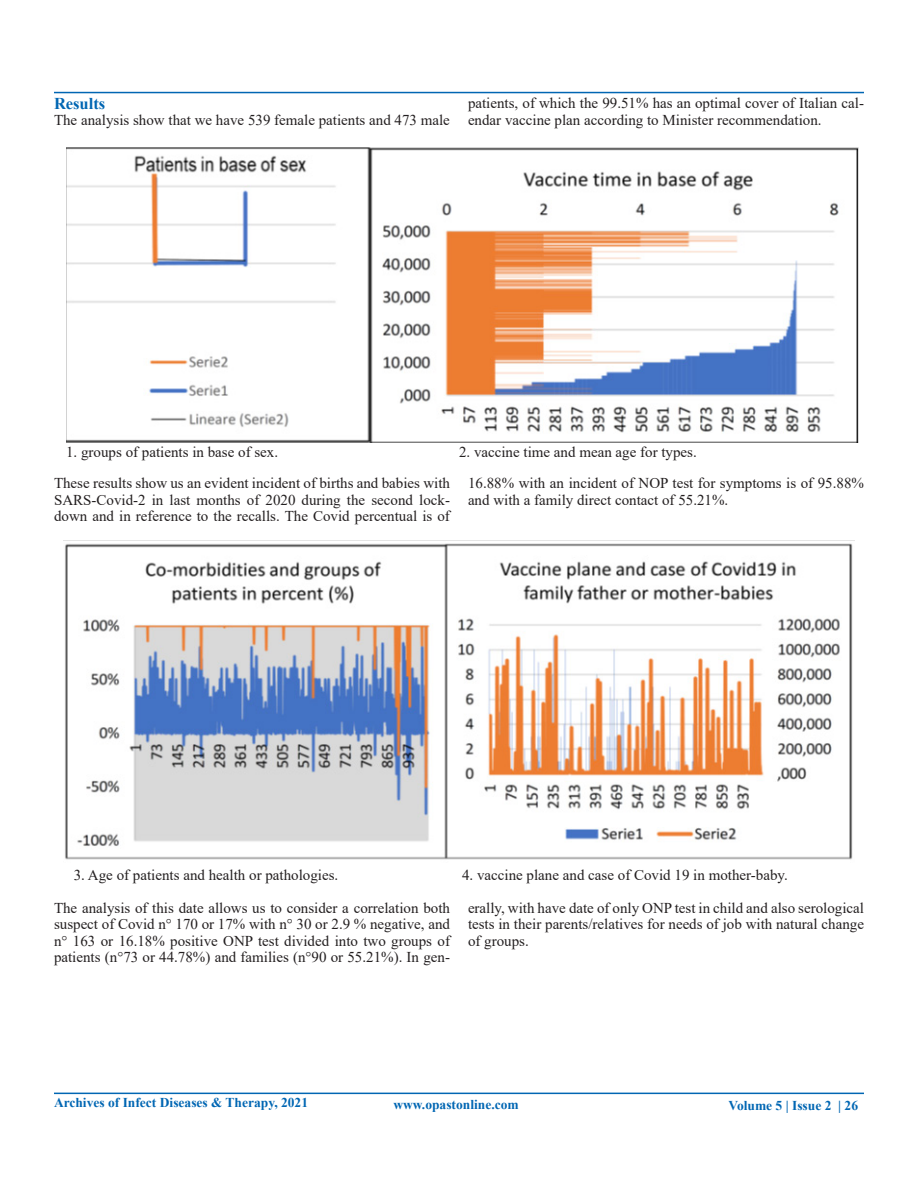
<style>
.page{position:relative;width:918px;height:1188px;background:#fff}
.page>*{position:absolute;margin:0;border:0;box-sizing:border-box;transform-origin:0 0}
.t1{font:700 16.5px "Times New Roman";color:#0166b3}
.t2{font:15px/16.5px "Times New Roman";color:#231f20;text-align:justify}
.t3{font:700 13.5px "Times New Roman";color:#0166b3}
</style>
<div class="page">
<hr style="left:54px;top:92px;width:810px;height:1px;background:#0166b3">
<hr style="left:54px;top:1093px;width:810px;height:1px;background:#0166b3">
<img style="left:66px;top:147px;width:792px;height:295px">
<img style="left:63px;top:540px;width:792px;height:320px">
<p class="t1" style="left:54px;top:92px;width:53px">Results</p>
<p class="t2" style="left:54px;top:112px;width:397px">The analysis show that we have 539 female patients and 473 male</p>
<p class="t2" style="left:468px;top:94px;width:397px">patients, of which the 99.51% has an optimal cover of Italian cal&shy;endar vaccine plan according to Minister recommendation.</p>
<p class="t2" style="left:66px;top:443px;width:214px">1. groups of patients in base of sex.</p>
<p class="t2" style="left:459px;top:443px;width:239px">2. vaccine time and mean age for types.</p>
<p class="t2" style="left:54px;top:475px;width:398px">These results show us an evident incident of births and babies with SARS-Covid-2 in last months of 2020 during the second lock&shy;down and in reference to the recalls. The Covid percentual is of</p>
<p class="t2" style="left:468px;top:475px;width:398px">16.88% with an incident of NOP test for symptoms is of 95.88% and with a family direct contact of 55.21%.</p>
<p class="t2" style="left:74px;top:866px;width:266px">3. Age of patients and health or pathologies.</p>
<p class="t2" style="left:462px;top:866px;width:327px">4. vaccine plane and case of Covid 19 in mother-baby.</p>
<p class="t2" style="left:54px;top:899px;width:398px">The analysis of this date allows us to consider a correlation both suspect of Covid n° 170 or 17% with n° 30 or 2.9 % negative, and n° 163 or 16.18% positive ONP test divided into two groups of patients (n°73 or 44.78%) and families (n°90 or 55.21%). In gen-</p>
<p class="t2" style="left:468px;top:899px;width:398px">erally, with have date of only ONP test in child and also serological tests in their parents/relatives for needs of job with natural change of groups.</p>
<p class="t3" style="left:54px;top:1093px;width:256px">Archives of Infect Diseases &amp; Therapy, 2021</p>
<p class="t3" style="left:393px;top:1095px;width:127px">www.opastonline.com</p>
<p class="t3" style="left:729px;top:1096px;width:131px">Volume 5 | Issue 2 | 26</p>
</div>
